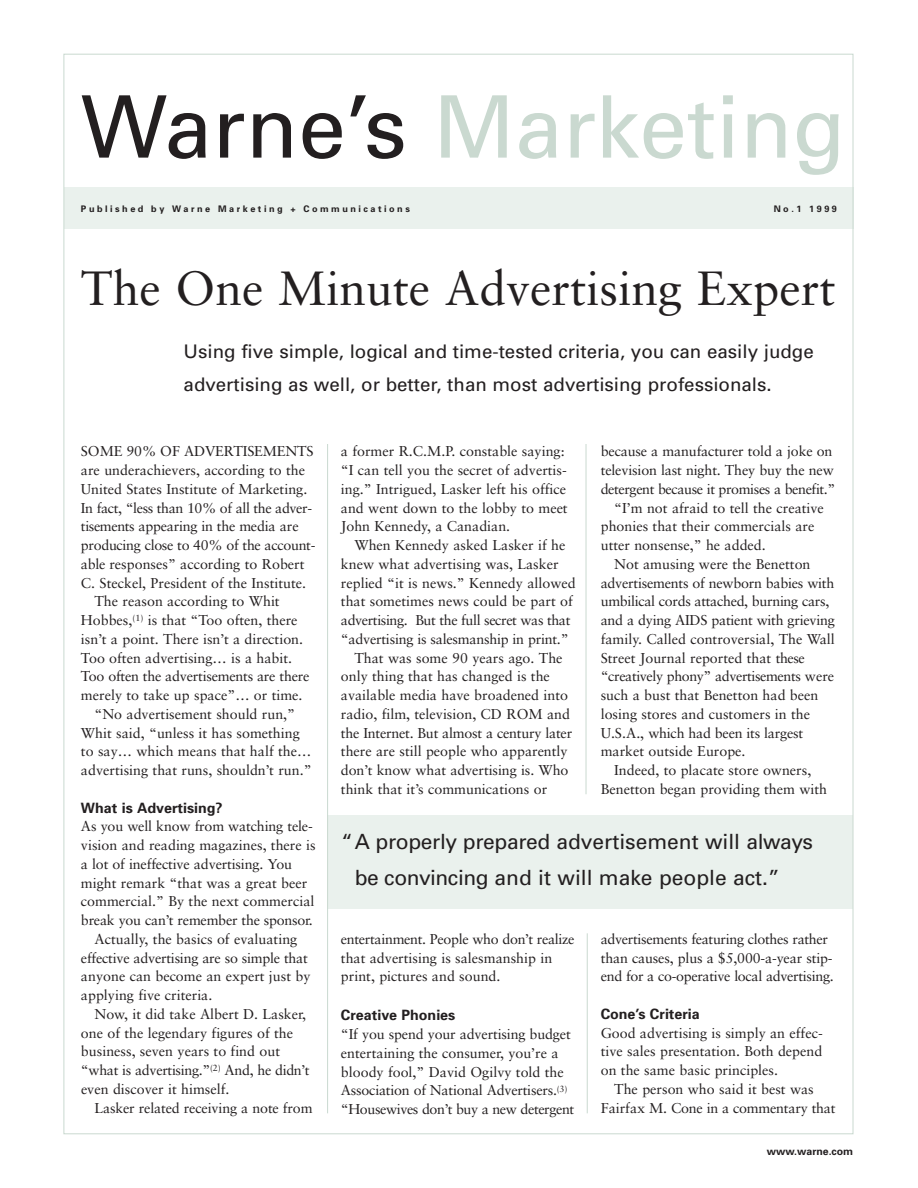
<style>
.page{position:relative;width:918px;height:1188px;background:#fff}
.page>*{position:absolute;margin:0;border:0;box-sizing:border-box;transform-origin:0 0}
.t1{font:86.25px "Univers";color:#cad9d0}
.t2{font:48px "Sabon";color:#231f20}
.t3{font:21px/36px "Univers";color:#231f20}
.t4{font:18.75px/33px "Univers";color:#231f20}
.t5{font:14.25px/18.8px "Sabon";color:#231f20}
.t6{font:14.25px/18.8px "Sabon";letter-spacing:-.02em;color:#231f20}
.t7{font:14.25px "Sabon";letter-spacing:-.03em;color:#231f20}
.t8{font:700 14.25px "Univers";color:#231f20}
.t9{font:700 10.5px "Univers";color:#231f20}
.t10{font:700 9.15px "Univers";letter-spacing:.275em;color:#231f20}
.s1{color:#231f20}
</style>
<div class="page">
<div style="left:64px;top:187px;width:789px;height:42px;background:#eaf1ed"></div>
<hr style="left:586px;top:444px;width:1px;height:350px;background:#cad9d0">
<hr style="left:587px;top:933px;width:1px;height:180px;background:#cad9d0">
<div style="left:328px;top:815px;width:525px;height:94px;background:#eaf1ed"></div>
<hr style="left:327px;top:444px;width:1px;height:669px;background:#cad9d0">
<h1 class="t1" style="left:81px;top:95px;width:766px"><span class="s1">Warne’s</span> Marketing</h1>
<p class="t10" style="left:81px;top:205px;width:330px">Published by Warne Marketing + Communications</p>
<p class="t10" style="left:774px;top:205px;width:65px">No.1 1999</p>
<h2 class="t2" style="left:81px;top:269px;width:756px">The One Minute Advertising Expert</h2>
<h3 class="t4" style="left:184px;top:336px;width:632px">Using five simple, logical and time-tested criteria, you can easily judge advertising as well, or better, than most advertising professionals.</h3>
<p class="t5" style="left:81px;top:443px;width:234px">SOME 90% OF ADVERTISEMENTS</p>
<p class="t5" style="left:81px;top:462px;width:226px">are underachievers, according to the</p>
<p class="t5" style="left:81px;top:481px;width:228px">United States Institute of Marketing.</p>
<p class="t7" style="left:81px;top:502px;width:233px">In fact, “less than 10% of all the adver-</p>
<p class="t5" style="left:81px;top:518px;width:219px">tisements appearing in the media are</p>
<p class="t6" style="left:81px;top:537px;width:236px">producing close to 40% of the account-</p>
<p class="t5" style="left:81px;top:556px;width:225px">able responses” according to Robert</p>
<p class="t5" style="left:81px;top:575px;width:227px">C. Steckel, President of the Institute.</p>
<p class="t5" style="left:95px;top:593px;width:187px">The reason according to Whit</p>
<p class="t5" style="left:81px;top:612px;width:218px">Hobbes,<sup>(1)</sup> is that “Too often, there</p>
<p class="t5" style="left:81px;top:631px;width:224px">isn’t a point. There isn’t a direction.</p>
<p class="t5" style="left:81px;top:650px;width:213px">Too often advertising… is a habit.</p>
<p class="t5" style="left:81px;top:668px;width:230px">Too often the advertisements are there</p>
<p class="t5" style="left:81px;top:687px;width:223px">merely to take up space”… or time.</p>
<p class="t5" style="left:94px;top:706px;width:202px">“No advertisement should run,”</p>
<p class="t5" style="left:81px;top:725px;width:220px">Whit said, “unless it has something</p>
<p class="t5" style="left:81px;top:743px;width:232px">to say… which means that half the…</p>
<p class="t5" style="left:81px;top:762px;width:232px">advertising that runs, shouldn’t run.”</p>
<p class="t8" style="left:81px;top:802px;width:143px">What is Advertising?</p>
<p class="t5" style="left:81px;top:818px;width:233px">As you well know from watching tele-</p>
<p class="t5" style="left:81px;top:837px;width:236px">vision and reading magazines, there is</p>
<p class="t5" style="left:81px;top:856px;width:213px">a lot of ineffective advertising. You</p>
<p class="t5" style="left:81px;top:875px;width:228px">might remark “that was a great beer</p>
<p class="t5" style="left:81px;top:893px;width:235px">commercial.” By the next commercial</p>
<p class="t5" style="left:81px;top:912px;width:233px">break you can’t remember the sponsor.</p>
<p class="t5" style="left:94px;top:931px;width:204px">Actually, the basics of evaluating</p>
<p class="t5" style="left:81px;top:950px;width:228px">effective advertising are so simple that</p>
<p class="t5" style="left:81px;top:968px;width:231px">anyone can become an expert just by</p>
<p class="t5" style="left:81px;top:987px;width:133px">applying five criteria.</p>
<p class="t5" style="left:94px;top:1006px;width:213px">Now, it did take Albert D. Lasker,</p>
<p class="t5" style="left:81px;top:1025px;width:214px">one of the legendary figures of the</p>
<p class="t5" style="left:81px;top:1043px;width:201px">business, seven years to find out</p>
<p class="t6" style="left:81px;top:1062px;width:230px">“what is advertising.”<sup>(2)</sup> And, he didn’t</p>
<p class="t5" style="left:81px;top:1081px;width:150px">even discover it himself.</p>
<p class="t5" style="left:95px;top:1100px;width:220px">Lasker related receiving a note from</p>
<p class="t5" style="left:341px;top:443px;width:228px">a former R.C.M.P. constable saying: “I can tell you the secret of advertis&shy;ing.” Intrigued, Lasker left his office and went down to the lobby to meet John Kennedy, a Canadian.</p>
<p class="t5" style="left:354px;top:537px;width:212px">When Kennedy asked Lasker if he</p>
<p class="t5" style="left:341px;top:556px;width:219px">knew what advertising was, Lasker</p>
<p class="t5" style="left:341px;top:575px;width:236px">replied “it is news.” Kennedy allowed</p>
<p class="t5" style="left:341px;top:593px;width:233px">that sometimes news could be part of</p>
<p class="t7" style="left:341px;top:614px;width:231px">advertising. But the full secret was that</p>
<p class="t5" style="left:341px;top:631px;width:229px">“advertising is salesmanship in print.”</p>
<p class="t5" style="left:354px;top:650px;width:210px">That was some 90 years ago. The</p>
<p class="t5" style="left:341px;top:668px;width:211px">only thing that has changed is the</p>
<p class="t5" style="left:341px;top:687px;width:229px">available media have broadened into</p>
<p class="t5" style="left:341px;top:706px;width:231px">radio, film, television, CD ROM and</p>
<p class="t5" style="left:341px;top:725px;width:233px">the Internet. But almost a century later</p>
<p class="t5" style="left:341px;top:743px;width:228px">there are still people who apparently</p>
<p class="t5" style="left:341px;top:762px;width:229px">don’t know what advertising is. Who</p>
<p class="t5" style="left:341px;top:781px;width:208px">think that it’s communications or</p>
<p class="t5" style="left:601px;top:443px;width:233px">because a manufacturer told a joke on</p>
<p class="t5" style="left:601px;top:462px;width:235px">television last night. They buy the new</p>
<p class="t7" style="left:601px;top:483px;width:236px">detergent because it promises a benefit.”</p>
<p class="t5" style="left:614px;top:500px;width:211px">“I’m not afraid to tell the creative</p>
<p class="t5" style="left:601px;top:518px;width:215px">phonies that their commercials are</p>
<p class="t5" style="left:601px;top:537px;width:167px">utter nonsense,” he added.</p>
<p class="t5" style="left:614px;top:556px;width:198px">Not amusing were the Benetton</p>
<p class="t5" style="left:601px;top:575px;width:235px">advertisements of newborn babies with</p>
<p class="t6" style="left:601px;top:593px;width:230px">umbilical cords attached, burning cars,</p>
<p class="t5" style="left:601px;top:612px;width:236px">and a dying AIDS patient with grieving</p>
<p class="t5" style="left:601px;top:631px;width:236px">family. Called controversial, The Wall</p>
<p class="t5" style="left:601px;top:650px;width:206px">Street Journal reported that these</p>
<p class="t7" style="left:601px;top:671px;width:235px">“creatively phony” advertisements were</p>
<p class="t5" style="left:601px;top:687px;width:219px">such a bust that Benetton had been</p>
<p class="t5" style="left:601px;top:706px;width:211px">losing stores and customers in the</p>
<p class="t5" style="left:601px;top:725px;width:204px">U.S.A., which had been its largest</p>
<p class="t5" style="left:601px;top:743px;width:146px">market outside Europe.</p>
<p class="t5" style="left:614px;top:762px;width:199px">Indeed, to placate store owners,</p>
<p class="t5" style="left:601px;top:781px;width:228px">Benetton began providing them with</p>
<h3 class="t3" style="left:355px;top:826px;width:460px;text-indent:-14px">“A properly prepared advertisement will always be convincing and it will make people act.”</h3>
<p class="t5" style="left:341px;top:931px;width:235px">entertainment. People who don’t realize that advertising is salesmanship in print, pictures and sound.</p>
<p class="t8" style="left:341px;top:1010px;width:116px">Creative Phonies</p>
<p class="t5" style="left:341px;top:1026px;width:235px">“If you spend your advertising budget entertaining the consumer, you’re a bloody fool,” David Ogilvy told the Association of National Advertisers.<sup>(3) </sup>“Housewives don’t buy a new detergent</p>
<p class="t6" style="left:601px;top:931px;width:235px">advertisements featuring clothes rather than causes, plus a $5,000-a-year stip&shy;end for a co-operative local advertising.</p>
<p class="t8" style="left:601px;top:1009px;width:101px">Cone’s Criteria</p>
<p class="t5" style="left:601px;top:1025px;width:224px;text-align:justify">Good advertising is simply an effec&shy;tive sales presentation. Both depend on the same basic principles.</p>
<p class="t5" style="left:601px;top:1081px;width:236px;text-align:center">The person who said it best was<br>Fairfax M. Cone in a commentary that</p>
<p class="t9" style="left:767px;top:1148px;width:88px">www.warne.com</p>
</div>
